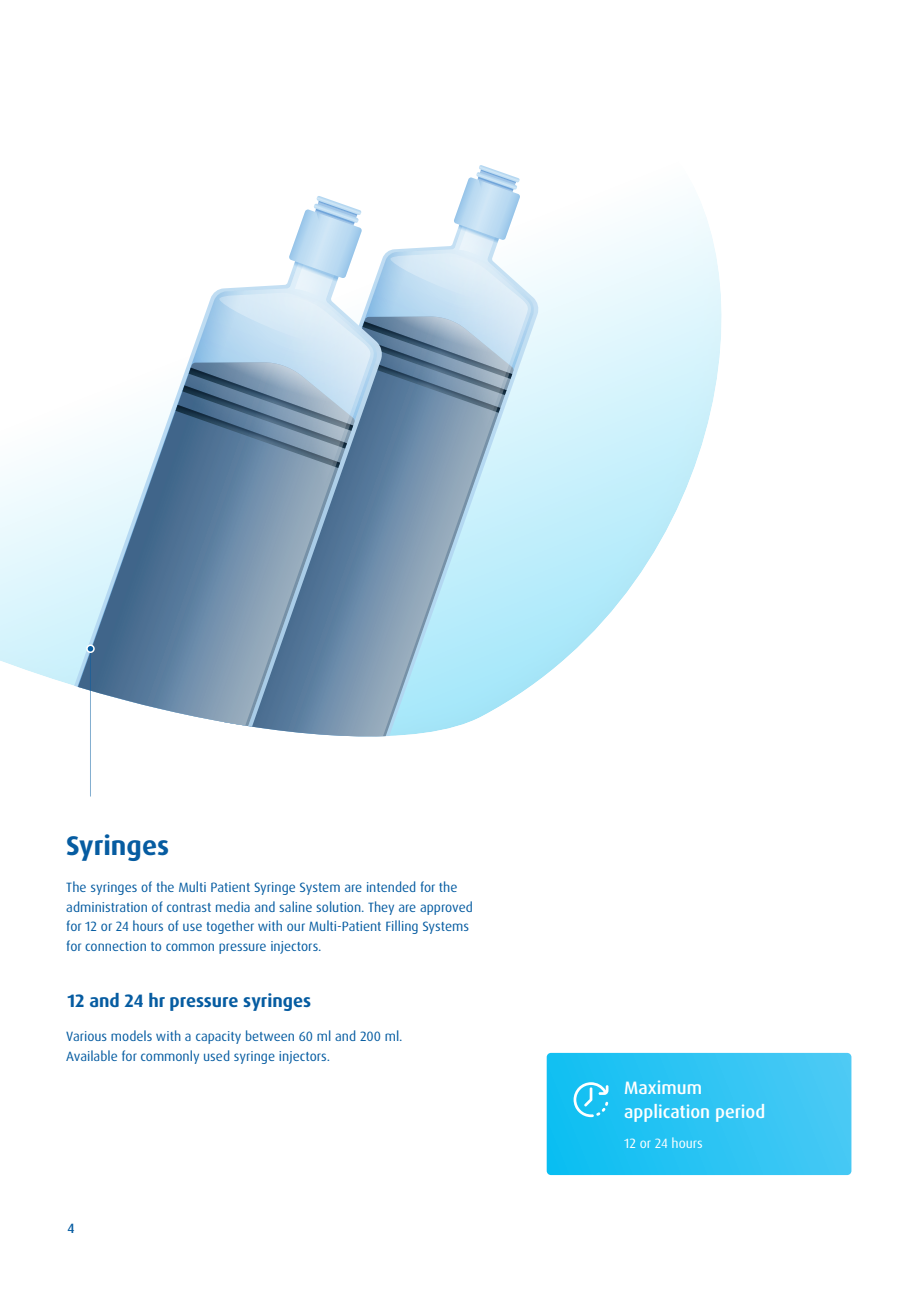
<style>
.page{position:relative;width:919px;height:1289px;background:#fff}
.page>*{position:absolute;margin:0;border:0;box-sizing:border-box;transform-origin:0 0}
.t1{font:700 27px "Dax Pro";color:#065ca1}
.t2{font:700 18px "Dax Pro";color:#065ca1}
.t3{font:500 18px/24px "Dax Pro";color:#fff}
.t4{font:13.5px/19.5px "Dax Pro";color:#065ca1}
.t5{font:13.5px "Dax Pro";color:#fff}
.t6{font:500 13.5px "Dax Pro";color:#065ca1}
</style>
<div class="page">
<svg style="left:90px;top:204px;width:632px;height:593px"></svg>
<svg style="left:546px;top:1052px;width:305px;height:122px;background:#2fc5f3"></svg>
<svg style="left:377px;top:204px;width:157px;height:555px"></svg>
<svg style="left:377px;top:468px;width:152px;height:269px;background:#aad2e2"></svg>
<svg style="left:90px;top:213px;width:293px;height:513px"></svg>
<svg style="left:0;top:232px;width:377px;height:527px"></svg>
<svg style="left:78px;top:362px;width:277px;height:364px"></svg>
<svg style="left:128px;top:296px;width:244px;height:429px;background:#7b97b1"></svg>
<svg style="left:175px;top:165px;width:354px;height:303px"></svg>
<hr style="left:90px;top:650px;width:1px;height:146px;background:#065ca1">
<div style="left:87px;top:645px;width:7px;height:7px;background:#065ca1;border-radius:50%"></div>
<div style="left:86px;top:644px;width:9px;height:9px;border:2px solid #fff;border-radius:50%"></div>
<h1 class="t1" style="left:66px;top:828px;width:104px">Syringes</h1>
<p class="t4" style="left:66px;top:877px;width:408px">The syringes of the Multi Patient Syringe System are intended for the administration of contrast media and saline solution. They are approved for 12 or 24 hours of use together with our Multi-Patient Filling Systems for connection to common pressure injectors.</p>
<h2 class="t2" style="left:67px;top:989px;width:245px">12 and 24 hr pressure syringes</h2>
<p class="t4" style="left:66px;top:1026px;width:338px">Various models with a capacity between 60 ml and 200 ml.<br>Available for commonly used syringe injectors.</p>
<p class="t6" style="left:67px;top:1219px;width:9px">4</p>
<h2 class="t3" style="left:624px;top:1075px;width:143px">Maximum application period</h2>
<p class="t5" style="left:624px;top:1134px;width:80px">12 or 24 hours</p>
</div>
